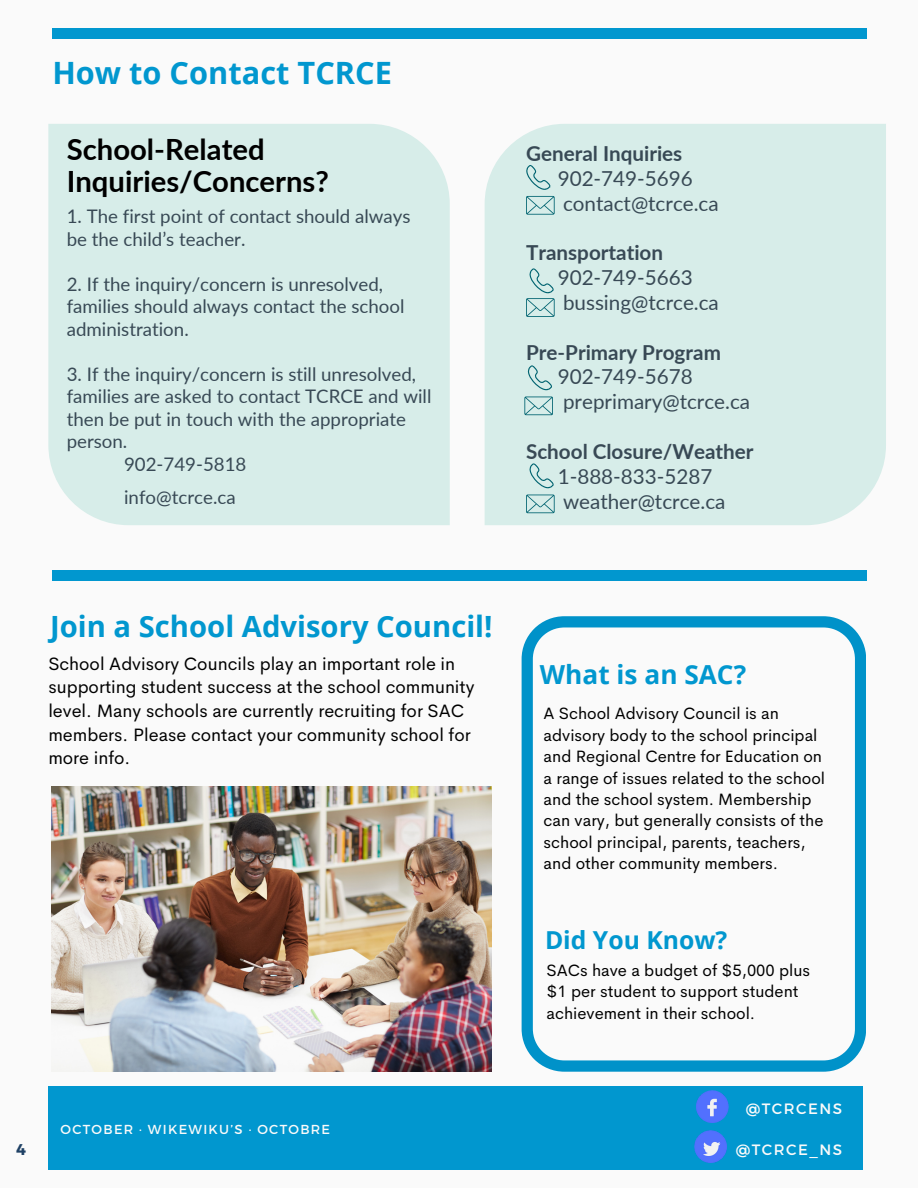
<style>
.page{position:relative;width:918px;height:1188px;background:#fafafa}
.page>*{position:absolute;margin:0;border:0;box-sizing:border-box;transform-origin:0 0}
.t1{font:700 30.75px "Open Sans";color:#0197cf}
.t2{font:700 29.25px/32.7px "Lato";color:#000}
.t3{font:700 29.25px "Open Sans";color:#0197cf}
.t4{font:700 26.25px "Open Sans";color:#0197cf}
.t5{font:700 24.75px "Open Sans";color:#0197cf}
.t6{font:20.7px "Lato";color:#384955}
.t7{font:700 20.7px "Lato";color:#384955}
.t8{font:18.75px/22.5px "Lato";color:#384955}
.t9{font:18px/23.7px "Cerebri Sans";color:#000}
.t10{font:16.5px/21.3px "Cerebri Sans";color:#000}
.t11{font:700 15.6px "Montserrat";color:#1f4165}
.t12{font:15px "Montserrat";letter-spacing:.1em;color:#fafafa}
.t13{font:13.05px "Montserrat";letter-spacing:.1em;color:#fafafa}
</style>
<div class="page">
<div style="left:48px;top:1086px;width:815px;height:84px;background:#0197cf"></div>
<div style="left:52px;top:28px;width:814px;height:11px;background:#0197cf"></div>
<div style="left:52px;top:571px;width:814px;height:10px;background:#0197cf"></div>
<div style="left:48px;top:124px;width:402px;height:401px;background:#d7ede9"></div>
<div style="left:485px;top:124px;width:401px;height:401px;background:#d7ede9"></div>
<svg style="left:526px;top:164px;width:25px;height:26px"></svg>
<svg style="left:526px;top:196px;width:29px;height:19px"></svg>
<svg style="left:528px;top:364px;width:25px;height:26px"></svg>
<svg style="left:526px;top:267px;width:29px;height:50px"></svg>
<svg style="left:524px;top:397px;width:29px;height:18px"></svg>
<svg style="left:529px;top:462px;width:25px;height:26px"></svg>
<svg style="left:526px;top:495px;width:29px;height:18px"></svg>
<img style="left:52px;top:787px;width:440px;height:284px">
<svg style="left:522px;top:616px;width:344px;height:456px"></svg>
<p class="t1" style="left:52px;top:51px;width:341px">How to Contact TCRCE</p>
<p class="t2" style="left:67px;top:132px;width:264px">School-Related<br>Inquiries/Concerns?</p>
<p class="t8" style="left:67px;top:205px;width:345px">1. The first point of contact should always be the child’s teacher.</p>
<p class="t8" style="left:67px;top:272px;width:339px">2. If the inquiry/concern is unresolved, families should always contact the school</p>
<p class="t8" style="left:67px;top:317px;width:124px">administration.</p>
<p class="t8" style="left:67px;top:362px;width:366px">3. If the inquiry/concern is still unresolved, families are asked to contact TCRCE and will then be put in touch with the appropriate person.</p>
<p class="t8" style="left:124px;top:452px;width:124px">902-749-5818</p>
<p class="t8" style="left:124px;top:486px;width:113px">info@tcrce.ca</p>
<p class="t7" style="left:526px;top:140px;width:158px">General Inquiries</p>
<p class="t6" style="left:558px;top:165px;width:137px">902-749-5696</p>
<p class="t6" style="left:563px;top:190px;width:157px">contact@tcrce.ca</p>
<p class="t7" style="left:526px;top:240px;width:139px">Transportation</p>
<p class="t6" style="left:558px;top:265px;width:137px">902-749-5663</p>
<p class="t6" style="left:563px;top:290px;width:157px">bussing@tcrce.ca</p>
<p class="t7" style="left:526px;top:339px;width:196px">Pre-Primary Program</p>
<p class="t6" style="left:558px;top:364px;width:137px">902-749-5678</p>
<p class="t6" style="left:563px;top:389px;width:189px">preprimary@tcrce.ca</p>
<p class="t7" style="left:526px;top:439px;width:229px">School Closure/Weather</p>
<p class="t6" style="left:558px;top:463px;width:156px">1-888-833-5287</p>
<p class="t6" style="left:563px;top:488px;width:164px">weather@tcrce.ca</p>
<p class="t3" style="left:50px;top:606px;width:444px">Join a School Advisory Council!</p>
<p class="t9" style="left:48px;top:652px;width:428px">School Advisory Councils play an important role in supporting student success at the school community level. Many schools are currently recruiting for SAC members. Please contact your community school for more info.</p>
<p class="t11" style="left:16px;top:1139px;width:11px">4</p>
<p class="t13" style="left:61px;top:1121px;width:271px">OCTOBER · WIKEWIKU’S · OCTOBRE</p>
<p class="t13" style="left:61px;top:1121px;width:238px">MARCH · SIEWKESIKU'S · MARS</p>
<p class="t4" style="left:540px;top:656px;width:208px">What is an SAC?</p>
<p class="t10" style="left:544px;top:703px;width:283px">A School Advisory Council is an advisory body to the school principal and Regional Centre for Education on a range of issues related to the school and the school system. Membership can vary, but generally consists of the school principal, parents, teachers, and other community members.</p>
<p class="t5" style="left:545px;top:922px;width:184px">Did You Know?</p>
<p class="t10" style="left:547px;top:959px;width:265px">SACs have a budget of $5,000 plus $1 per student to support student achievement in their school.</p>
<p class="t12" style="left:746px;top:1099px;width:98px">@TCRCENS</p>
<p class="t12" style="left:736px;top:1140px;width:108px">@TCRCE_NS</p>
</div>
